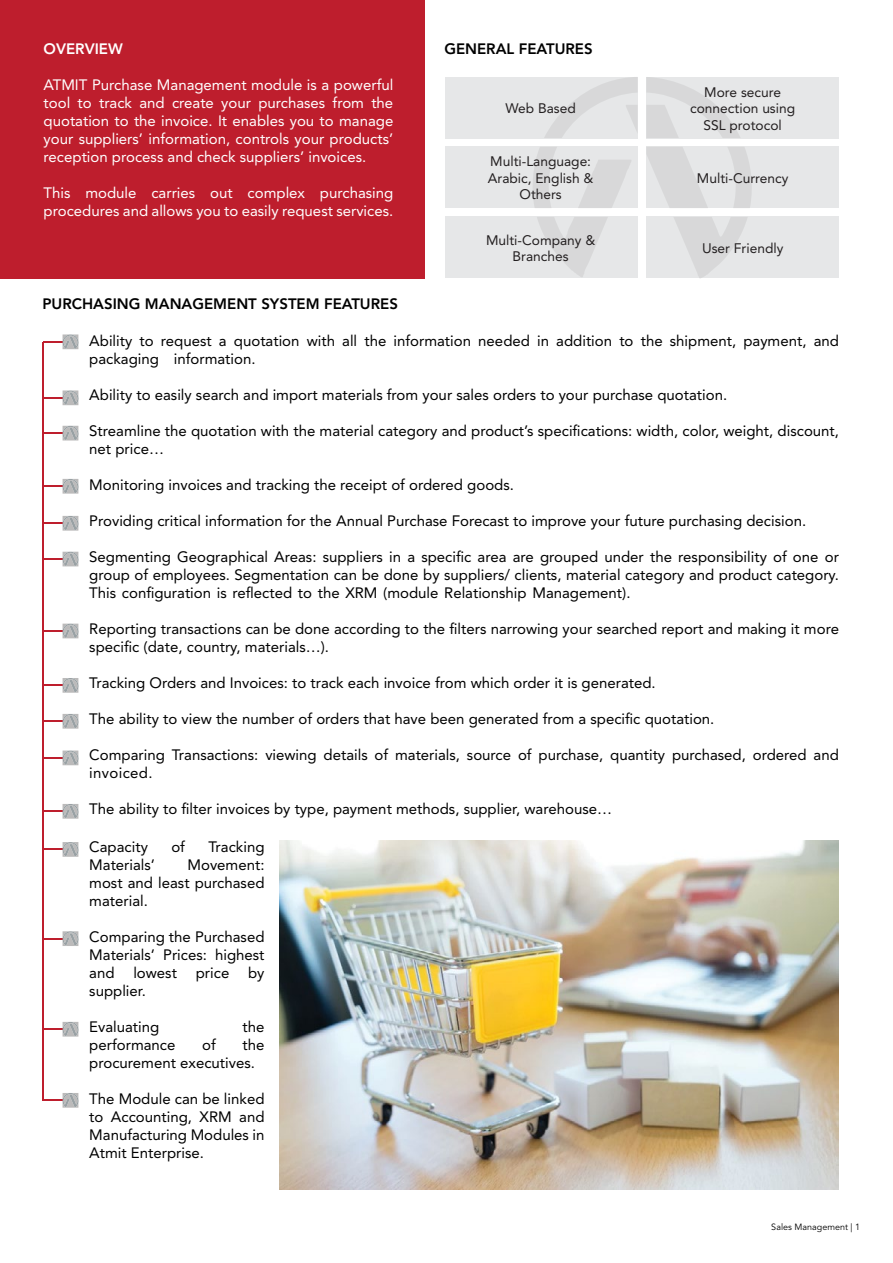
<style>
.page{position:relative;width:893px;height:1263px;background:#fff}
.page>*{position:absolute;margin:0;border:0;box-sizing:border-box;transform-origin:0 0}
.t1{font:15px/18px "Avenir LT Std";color:#000}
.t2{font:15px/18px "Avenir LT Std";color:#fff;text-align:justify}
.t3{font:800 15px "Avenir LT Std";color:#000}
.t4{font:800 15px "Avenir LT Std";color:#fff}
.t5{font:13.8px/16.5px "Avenir LT Std";color:#231f20;text-align:center}
.t6{font:9px "Avenir LT Std";color:#000}
</style>
<div class="page">
<div style="left:0;top:0;width:424px;height:279px;background:#be1e2d"></div>
<div style="left:445px;top:77px;width:192px;height:61px;background:#e6e7e8"></div>
<div style="left:646px;top:77px;width:193px;height:61px;background:#e6e7e8"></div>
<div style="left:445px;top:147px;width:192px;height:61px;background:#e6e7e8"></div>
<div style="left:646px;top:147px;width:193px;height:61px;background:#e6e7e8"></div>
<div style="left:445px;top:217px;width:192px;height:61px;background:#e6e7e8"></div>
<div style="left:646px;top:217px;width:193px;height:61px;background:#e6e7e8"></div>
<svg style="left:647px;top:77px;width:93px;height:61px"></svg>
<svg style="left:647px;top:147px;width:61px;height:61px"></svg>
<svg style="left:728px;top:147px;width:24px;height:61px"></svg>
<svg style="left:544px;top:77px;width:94px;height:61px"></svg>
<svg style="left:674px;top:217px;width:73px;height:61px"></svg>
<svg style="left:537px;top:217px;width:71px;height:60px"></svg>
<svg style="left:533px;top:147px;width:24px;height:61px"></svg>
<svg style="left:578px;top:160px;width:53px;height:48px"></svg>
<hr style="left:42px;top:342px;width:2px;height:758px;background:#be1e2d">
<hr style="left:43px;top:341px;width:20px;height:2px;background:#be1e2d">
<hr style="left:43px;top:720px;width:20px;height:2px;background:#be1e2d">
<hr style="left:43px;top:757px;width:20px;height:2px;background:#be1e2d">
<hr style="left:43px;top:810px;width:20px;height:2px;background:#be1e2d">
<hr style="left:43px;top:1028px;width:20px;height:2px;background:#be1e2d">
<hr style="left:43px;top:1099px;width:20px;height:2px;background:#be1e2d">
<hr style="left:43px;top:397px;width:20px;height:2px;background:#be1e2d">
<hr style="left:43px;top:432px;width:20px;height:2px;background:#be1e2d">
<hr style="left:43px;top:485px;width:20px;height:2px;background:#be1e2d">
<hr style="left:43px;top:522px;width:20px;height:2px;background:#be1e2d">
<hr style="left:43px;top:558px;width:20px;height:2px;background:#be1e2d">
<hr style="left:43px;top:630px;width:20px;height:2px;background:#be1e2d">
<svg style="left:62px;top:334px;width:17px;height:15px"></svg>
<svg style="left:62px;top:390px;width:17px;height:15px"></svg>
<svg style="left:62px;top:426px;width:17px;height:14px"></svg>
<svg style="left:62px;top:479px;width:17px;height:15px"></svg>
<svg style="left:62px;top:516px;width:17px;height:15px"></svg>
<svg style="left:62px;top:552px;width:17px;height:14px"></svg>
<svg style="left:62px;top:624px;width:17px;height:14px"></svg>
<svg style="left:44px;top:678px;width:35px;height:15px"></svg>
<svg style="left:62px;top:714px;width:17px;height:15px"></svg>
<svg style="left:62px;top:750px;width:17px;height:15px"></svg>
<svg style="left:62px;top:804px;width:17px;height:15px"></svg>
<svg style="left:44px;top:842px;width:35px;height:15px"></svg>
<svg style="left:44px;top:931px;width:35px;height:15px"></svg>
<svg style="left:62px;top:1022px;width:17px;height:14px"></svg>
<svg style="left:62px;top:1093px;width:17px;height:15px"></svg>
<img style="left:279px;top:840px;width:560px;height:350px">
<p class="t4" style="left:44px;top:40px;width:81px">OVERVIEW</p>
<p class="t2" style="left:44px;top:76px;width:351px">ATMIT Purchase Management module is a powerful tool to track and create your purchases from the quotation to the invoice. It enables you to manage your suppliers’ information, controls your products’ reception process and check suppliers’ invoices.</p>
<p class="t2" style="left:44px;top:184px;width:351px">This module carries out complex purchasing procedures and allows you to easily request services.</p>
<p class="t3" style="left:444px;top:40px;width:150px">GENERAL FEATURES</p>
<p class="t5" style="left:506px;top:100px;width:72px">Web Based</p>
<p class="t5" style="left:488px;top:153px;width:107px">Multi-Language:<br>Arabic, English &amp;<br>Others</p>
<p class="t5" style="left:486px;top:232px;width:111px">Multi-Company &amp;<br>Branches</p>
<p class="t5" style="left:690px;top:84px;width:107px">More secure connection using<br>SSL protocol</p>
<p class="t5" style="left:697px;top:170px;width:93px">Multi-Currency</p>
<p class="t5" style="left:702px;top:240px;width:83px">User Friendly</p>
<p class="t3" style="left:42px;top:295px;width:357px">PURCHASING MANAGEMENT SYSTEM FEATURES</p>
<p class="t1" style="left:89px;top:332px;width:751px">Ability to request a quotation with all the information needed in addition to the shipment, payment, and packaging information.</p>
<p class="t1" style="left:89px;top:386px;width:639px">Ability to easily search and import materials from your sales orders to your purchase quotation.</p>
<p class="t1" style="left:89px;top:422px;width:751px">Streamline the quotation with the material category and product’s specifications: width, color, weight, discount, net price…</p>
<p class="t1" style="left:89px;top:476px;width:426px">Monitoring invoices and tracking the receipt of ordered goods.</p>
<p class="t1" style="left:89px;top:512px;width:718px">Providing critical information for the Annual Purchase Forecast to improve your future purchasing decision.</p>
<p class="t1" style="left:89px;top:548px;width:751px;text-align:justify">Segmenting Geographical Areas: suppliers in a specific area are grouped under the responsibility of one or group of employees. Segmentation can be done by suppliers/ clients, material category and product category.<br>This configuration is reflected to the XRM (module Relationship Management).</p>
<p class="t1" style="left:89px;top:620px;width:751px">Reporting transactions can be done according to the filters narrowing your searched report and making it more specific (date, country, materials…).</p>
<p class="t1" style="left:89px;top:674px;width:568px">Tracking Orders and Invoices: to track each invoice from which order it is generated.</p>
<p class="t1" style="left:89px;top:710px;width:627px">The ability to view the number of orders that have been generated from a specific quotation.</p>
<p class="t1" style="left:89px;top:746px;width:751px">Comparing Transactions: viewing details of materials, source of purchase, quantity purchased, ordered and invoiced.</p>
<p class="t1" style="left:89px;top:800px;width:524px">The ability to filter invoices by type, payment methods, supplier, warehouse…</p>
<p class="t1" style="left:89px;top:838px;width:60px">Capacity</p>
<p class="t1" style="left:171px;top:838px;width:15px">of</p>
<p class="t1" style="left:208px;top:838px;width:58px">Tracking</p>
<p class="t1" style="left:89px;top:856px;width:67px">Materials’</p>
<p class="t1" style="left:89px;top:856px;width:177px;text-align:justify;text-indent:98px">Movement: most and least purchased material.</p>
<p class="t1" style="left:89px;top:928px;width:177px;text-align:justify">Comparing the Purchased Materials’ Prices: highest and</p>
<p class="t1" style="left:133px;top:964px;width:45px">lowest</p>
<p class="t1" style="left:196px;top:964px;width:35px">price</p>
<p class="t1" style="left:248px;top:964px;width:18px">by</p>
<p class="t1" style="left:89px;top:982px;width:58px">supplier.</p>
<p class="t1" style="left:89px;top:1018px;width:72px">Evaluating</p>
<p class="t1" style="left:243px;top:1018px;width:23px">the</p>
<p class="t1" style="left:89px;top:1036px;width:88px">performance</p>
<p class="t1" style="left:202px;top:1036px;width:15px">of</p>
<p class="t1" style="left:89px;top:1036px;width:177px;text-indent:153px">the procurement executives.</p>
<p class="t1" style="left:89px;top:1090px;width:177px;text-align:justify">The Module can be linked to Accounting, XRM and Manufacturing Modules in Atmit Enterprise.</p>
<p class="t6" style="left:771px;top:1221px;width:90px">Sales Management | 1</p>
</div>
